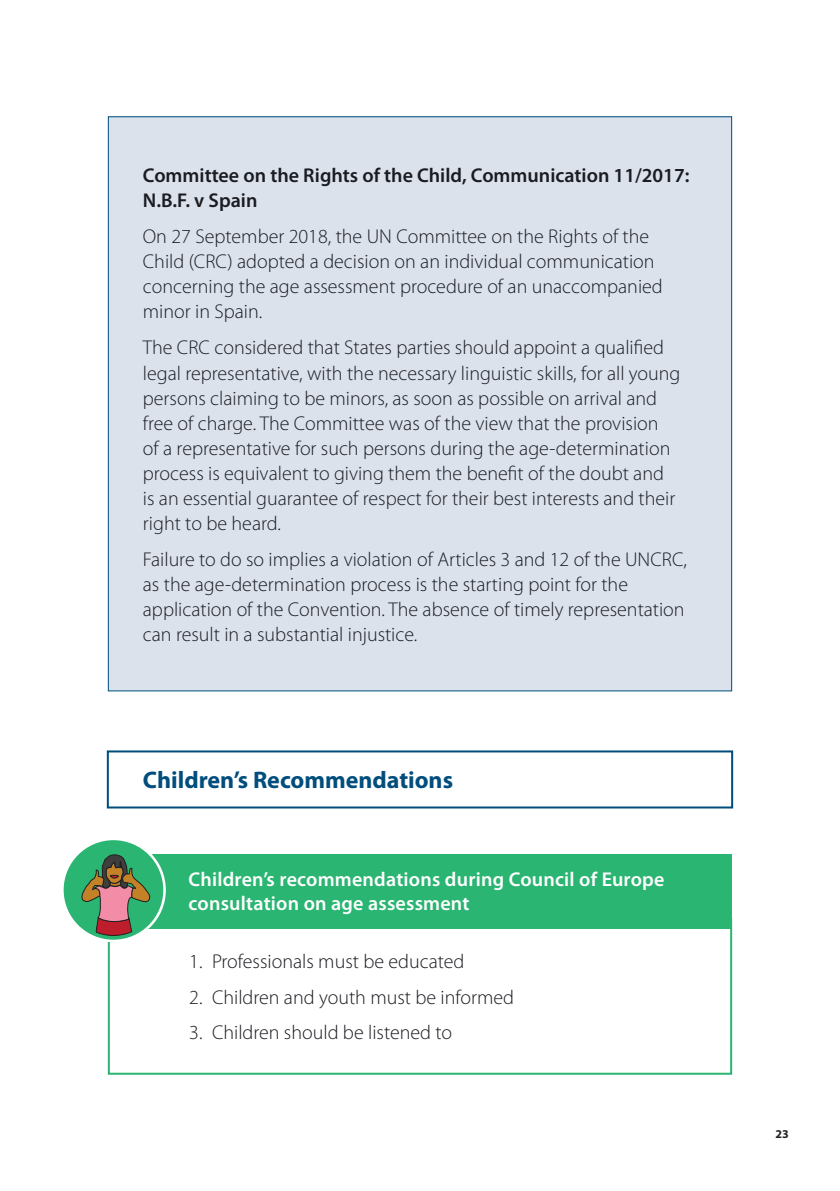
<style>
.page{position:relative;width:840px;height:1191px;background:#fff}
.page>*{position:absolute;margin:0;border:0;box-sizing:border-box;transform-origin:0 0}
.t1{font:700 24px "Myriad Pro";color:#014e7d}
.t2{font:300 20px/25px "Myriad Pro";color:#1b1c22}
.t3{font:600 20px/24px "Myriad Pro";letter-spacing:.01em;color:#fff}
.t4{font:600 20px/25px "Myriad Pro";color:#1b1c22}
.t5{font:700 12px "Myriad Pro";color:#231f20}
</style>
<div class="page">
<div style="left:108px;top:117px;width:623px;height:574px;background:#dbe2ec"></div>
<div style="left:107px;top:750px;width:625px;height:58px;border:2px solid #014e7d"></div>
<div style="left:108px;top:918px;width:623px;height:156px;border:2px solid #2bb572"></div>
<div style="left:108px;top:854px;width:623px;height:74px;background:#2bb572"></div>
<div style="left:62px;top:839px;width:102px;height:102px;background:#2bb572;border-radius:50%"></div>
<div style="left:61px;top:837px;width:105px;height:105px;border:3px solid #fff;border-radius:50%"></div>
<svg style="left:81px;top:854px;width:71px;height:82px"></svg>
<p class="t4" style="left:143px;top:162px;width:548px">Committee on the Rights of the Child, Communication 11/2017:<br>N.B.F. v Spain</p>
<p class="t2" style="left:143px;top:224px;width:521px">On 27 September 2018, the UN Committee on the Rights of the Child (CRC) adopted a decision on an individual communication concerning the age assessment procedure of an unaccompanied minor in Spain.</p>
<p class="t2" style="left:143px;top:335px;width:539px">The CRC considered that States parties should appoint a qualified legal representative, with the necessary linguistic skills, for all young persons claiming to be minors, as soon as possible on arrival and free of charge. The Committee was of the view that the provision<br>of a representative for such persons during the age-determination process is equivalent to giving them the benefit of the doubt and is an essential guarantee of respect for their best interests and their right to be heard.</p>
<p class="t2" style="left:143px;top:546px;width:545px">Failure to do so implies a violation of Articles 3 and 12 of the UNCRC, as the age-determination process is the starting point for the application of the Convention. The absence of timely representation can result in a substantial injustice.</p>
<p class="t1" style="left:143px;top:764px;width:311px">Children’s Recommendations</p>
<p class="t3" style="left:188px;top:867px;width:477px">Children’s recommendations during Council of Europe consultation on age assessment</p>
<p class="t2" style="left:189px;top:949px;width:276px">1. Professionals must be educated</p>
<p class="t2" style="left:189px;top:984px;width:326px">2. Children and youth must be informed</p>
<p class="t2" style="left:189px;top:1019px;width:264px">3. Children should be listened to</p>
<p class="t5" style="left:775px;top:1125px;width:15px">23</p>
</div>
